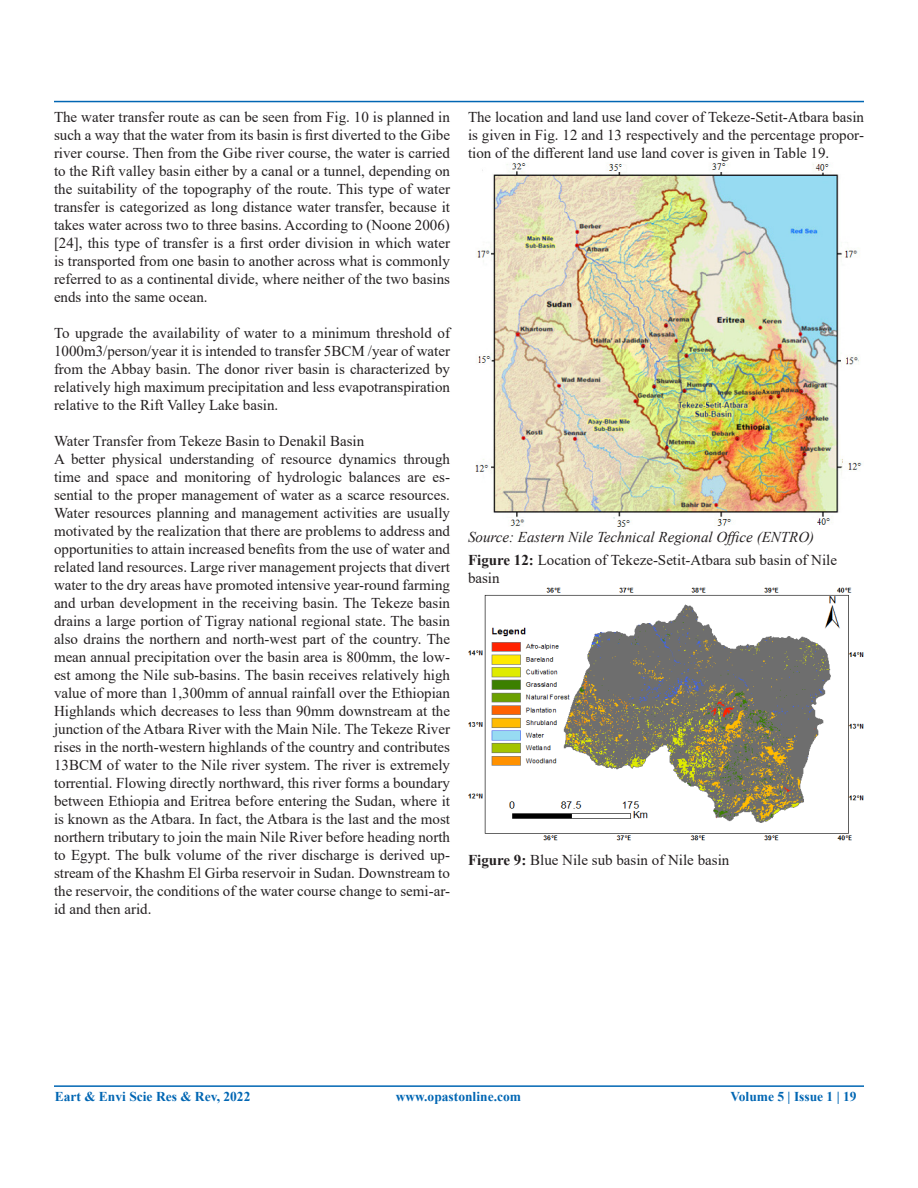
<style>
.page{position:relative;width:918px;height:1188px;background:#fff}
.page>*{position:absolute;margin:0;border:0;box-sizing:border-box;transform-origin:0 0}
.t1{font:15px/18px "Times New Roman";color:#231f20;text-align:justify}
.t2{font:italic 15px "Times New Roman";color:#231f20}
.t3{font:700 13.5px "Times New Roman";color:#0166b3}
.s1{font-weight:700}
</style>
<div class="page">
<hr style="left:54px;top:101px;width:810px;height:1px;background:#0166b3">
<hr style="left:54px;top:1085px;width:810px;height:2px;background:#0166b3">
<img style="left:475px;top:163px;width:387px;height:364px">
<img style="left:468px;top:587px;width:396px;height:254px">
<p class="t1" style="left:54px;top:108px;width:398px">The water transfer route as can be seen from Fig. 10 is planned in such a way that the water from its basin is first diverted to the Gibe river course. Then from the Gibe river course, the water is carried to the Rift valley basin either by a canal or a tunnel, depending on the suitability of the topography of the route. This type of water transfer is categorized as long distance water transfer, because it takes water across two to three basins. According to (Noone 2006) [24], this type of transfer is a first order division in which water is transported from one basin to another across what is commonly referred to as a continental divide, where neither of the two basins ends into the same ocean.</p>
<p class="t1" style="left:54px;top:324px;width:398px">To upgrade the availability of water to a minimum threshold of 1000m3/person/year it is intended to transfer 5BCM /year of water from the Abbay basin. The donor river basin is characterized by relatively high maximum precipitation and less evapotranspiration relative to the Rift Valley Lake basin.</p>
<p class="t1" style="left:54px;top:432px;width:312px">Water Transfer from Tekeze Basin to Denakil Basin</p>
<p class="t1" style="left:54px;top:450px;width:398px">A better physical understanding of resource dynamics through time and space and monitoring of hydrologic balances are es&shy;sential to the proper management of water as a scarce resources.<br>Water resources planning and management activities are usually motivated by the realization that there are problems to address and opportunities to attain increased benefits from the use of water and related land resources. Large river management projects that divert water to the dry areas have promoted intensive year-round farming and urban development in the receiving basin. The Tekeze basin drains a large portion of Tigray national regional state. The basin also drains the northern and north-west part of the country. The mean annual precipitation over the basin area is 800mm, the low&shy;est among the Nile sub-basins. The basin receives relatively high value of more than 1,300mm of annual rainfall over the Ethiopian Highlands which decreases to less than 90mm downstream at the junction of the Atbara River with the Main Nile. The Tekeze River rises in the north-western highlands of the country and contributes 13BCM of water to the Nile river system. The river is extremely torrential. Flowing directly northward, this river forms a boundary between Ethiopia and Eritrea before entering the Sudan, where it is known as the Atbara. In fact, the Atbara is the last and the most northern tributary to join the main Nile River before heading north to Egypt. The bulk volume of the river discharge is derived up&shy;stream of the Khashm El Girba reservoir in Sudan. Downstream to the reservoir, the conditions of the water course change to semi-ar&shy;id and then arid.</p>
<p class="t1" style="left:468px;top:108px;width:398px">The location and land use land cover of Tekeze-Setit-Atbara basin is given in Fig. 12 and 13 respectively and the percentage propor&shy;tion of the different land use land cover is given in Table 19.</p>
<p class="t2" style="left:468px;top:527px;width:348px">Source: Eastern Nile Technical Regional Office (ENTRO)</p>
<p class="t1" style="left:468px;top:550px;width:371px"><span class="s1">Figure 12:</span> Location of Tekeze-Setit-Atbara sub basin of Nile basin</p>
<p class="t1" style="left:468px;top:850px;width:263px"><span class="s1">Figure 9:</span> Blue Nile sub basin of Nile basin</p>
<p class="t3" style="left:55px;top:1086px;width:197px">Eart &amp; Envi Scie Res &amp; Rev, 2022</p>
<p class="t3" style="left:396px;top:1086px;width:127px">www.opastonline.com</p>
<p class="t3" style="left:730px;top:1087px;width:128px">Volume 5 | Issue 1 | 19</p>
</div>
